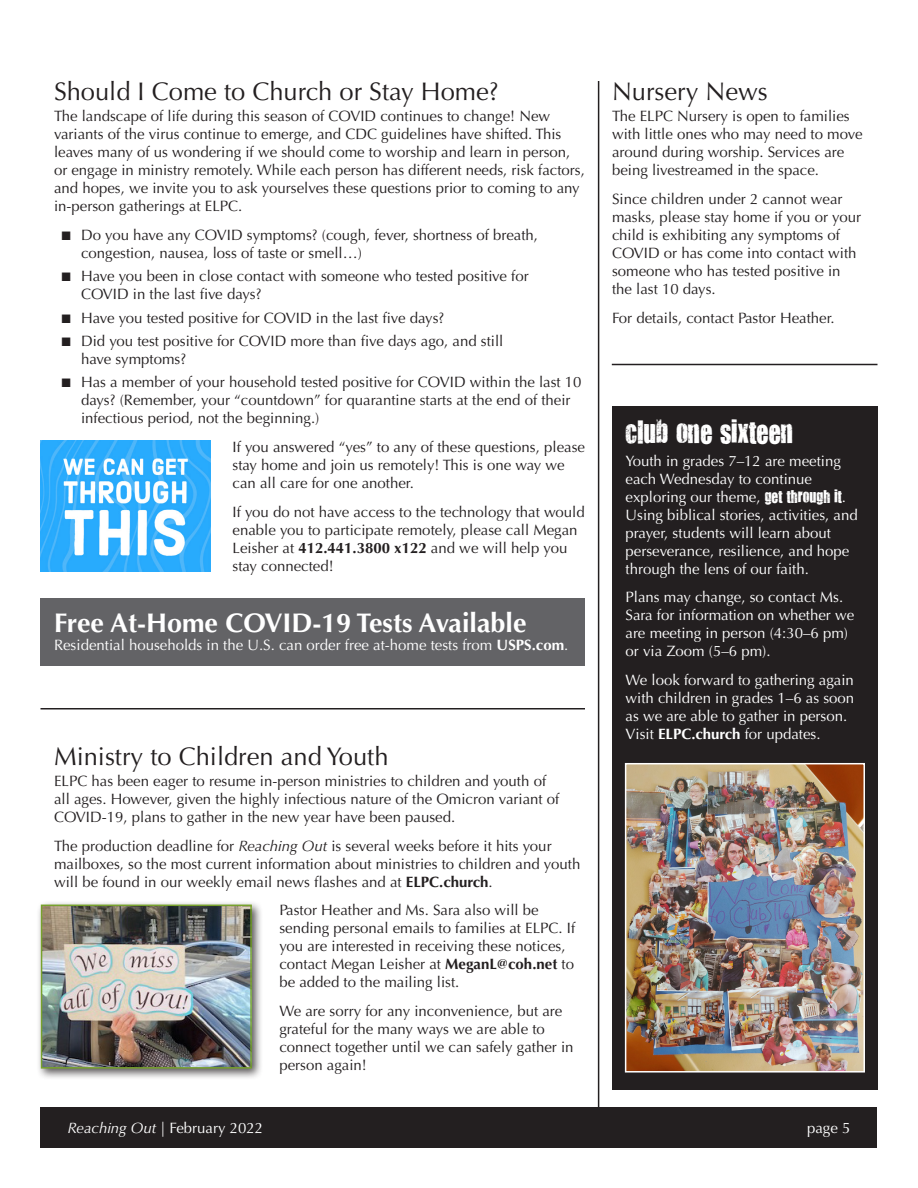
<style>
.page{position:relative;width:918px;height:1188px;background:#fff}
.page>*{position:absolute;margin:0;border:0;box-sizing:border-box;transform-origin:0 0}
.t1{font:700 27px "Optima LT Std";color:#fff}
.t2{font:27px "You Are Loved";color:#fff}
.t3{font:25.5px "Optima LT Std";color:#231f20}
.t4{font:15px/18px "Optima LT Std";color:#231f20}
.t5{font:15px/18px "Optima LT Std";color:#fff}
.s1{font-family:"Franklin Gothic";font-weight:600;font-size:18px}
.s2{font-weight:700}
.s3{font-style:italic}
.s4{font-family:"You Are Loved"}
</style>
<div class="page">
<hr style="left:598px;top:81px;width:1px;height:1053px;background:#231f20">
<div style="left:40px;top:1107px;width:838px;height:41px;background:#231f20"></div>
<hr style="left:612px;top:364px;width:266px;height:1px;background:#231f20">
<hr style="left:40px;top:708px;width:545px;height:2px;background:#231f20">
<div style="left:612px;top:406px;width:266px;height:683px;background:#231f20"></div>
<img style="left:40px;top:441px;width:170px;height:130px">
<img style="left:628px;top:766px;width:234px;height:304px">
<div style="left:625px;top:763px;width:240px;height:310px;border:2px solid #fff"></div>
<div style="left:36px;top:900px;width:228px;height:180px;background:#231f20;opacity:.75"></div>
<img style="left:44px;top:908px;width:205px;height:158px">
<div style="left:41px;top:905px;width:211px;height:164px;border:2px solid #78a22d"></div>
<div style="left:40px;top:598px;width:545px;height:68px;background:#636366"></div>
<p class="t3" style="left:54px;top:76px;width:446px">Should I Come to Church or Stay Home?</p>
<p class="t4" style="left:54px;top:107px;width:532px">The landscape of life during this season of COVID continues to change! New variants of the virus continue to emerge, and CDC guidelines have shifted. This leaves many of us wondering if we should come to worship and learn in person, or engage in ministry remotely. While each person has different needs, risk factors, and hopes, we invite you to ask yourselves these questions prior to coming to any in-person gatherings at ELPC.</p>
<p class="t4" style="left:81px;top:226px;width:459px;text-indent:-20px"><span class="s1">■</span> Do you have any COVID symptoms? (cough, fever, shortness of breath, congestion, nausea, loss of taste or smell…)</p>
<p class="t4" style="left:81px;top:267px;width:449px;text-indent:-20px"><span class="s1">■</span> Have you been in close contact with someone who tested positive for<br>COVID in the last five days?</p>
<p class="t4" style="left:61px;top:309px;width:385px"><span class="s1">■</span> Have you tested positive for COVID in the last five days?</p>
<p class="t4" style="left:81px;top:332px;width:424px;text-indent:-20px"><span class="s1">■</span> Did you test positive for COVID more than five days ago, and still have symptoms?</p>
<p class="t4" style="left:81px;top:373px;width:502px;text-indent:-20px"><span class="s1">■</span> Has a member of your household tested positive for COVID within the last 10 days? (Remember, your “countdown” for quarantine starts at the end of their infectious period, not the beginning.)</p>
<p class="t4" style="left:233px;top:438px;width:354px">If you answered “yes” to any of these questions, please stay home and join us remotely! This is one way we can all care for one another.</p>
<p class="t4" style="left:233px;top:503px;width:354px">If you do not have access to the technology that would enable you to participate remotely, please call Megan Leisher at <span class="s2">412.441.3800 x122</span> and we will help you stay connected!</p>
<p class="t1" style="left:54px;top:607px;width:474px">Free At-Home COVID-19 Tests Available</p>
<p class="t5" style="left:54px;top:636px;width:516px">Residential households in the U.S. can order free at-home tests from <span class="s2">USPS.com</span>.</p>
<p class="t3" style="left:54px;top:741px;width:336px">Ministry to Children and Youth</p>
<p class="t4" style="left:54px;top:772px;width:507px">ELPC has been eager to resume in-person ministries to children and youth of all ages. However, given the highly infectious nature of the Omicron variant of<br>COVID-19, plans to gather in the new year have been paused.</p>
<p class="t4" style="left:54px;top:837px;width:528px">The production deadline for <span class="s3">Reaching Out</span> is several weeks before it hits your mailboxes, so the most current information about ministries to children and youth will be found in our weekly email news flashes and at <span class="s2">ELPC.church</span>.</p>
<p class="t4" style="left:279px;top:902px;width:297px">Pastor Heather and Ms. Sara also will be sending personal emails to families at ELPC. If you are interested in receiving these notices, contact Megan Leisher at <span class="s2">MeganL@coh.net</span> to be added to the mailing list.</p>
<p class="t4" style="left:279px;top:1002px;width:296px">We are sorry for any inconvenience, but are grateful for the many ways we are able to connect together until we can safely gather in person again!</p>
<p class="t3" style="left:612px;top:76px;width:157px">Nursery News</p>
<p class="t4" style="left:612px;top:107px;width:252px">The ELPC Nursery is open to families with little ones who may need to move around during worship. Services are being livestreamed in the space.</p>
<p class="t4" style="left:612px;top:190px;width:251px">Since children under 2 cannot wear masks, please stay home if you or your child is exhibiting any symptoms of<br>COVID or has come into contact with someone who has tested positive in the last 10 days.</p>
<p class="t4" style="left:612px;top:309px;width:224px">For details, contact Pastor Heather.</p>
<p class="t2" style="left:626px;top:413px;width:169px">club one sixteen</p>
<p class="t5" style="left:626px;top:452px;width:234px">Youth in grades 7–12 are meeting each Wednesday to continue exploring our theme, <span class="s4">get through it</span>.<br>Using biblical stories, activities, and prayer, students will learn about perseverance, resilience, and hope through the lens of our faith.</p>
<p class="t5" style="left:626px;top:589px;width:230px">Plans may change, so contact Ms.<br>Sara for information on whether we are meeting in person (4:30–6 pm) or via Zoom (5–6 pm).</p>
<p class="t5" style="left:626px;top:671px;width:230px">We look forward to gathering again with children in grades 1–6 as soon as we are able to gather in person.<br>Visit <span class="s2">ELPC.church</span> for updates.</p>
<p class="t5" style="left:68px;top:1119px;width:197px"><span class="s3">Reaching Out</span> | February 2022</p>
<p class="t5" style="left:807px;top:1119px;width:45px">page 5</p>
</div>
